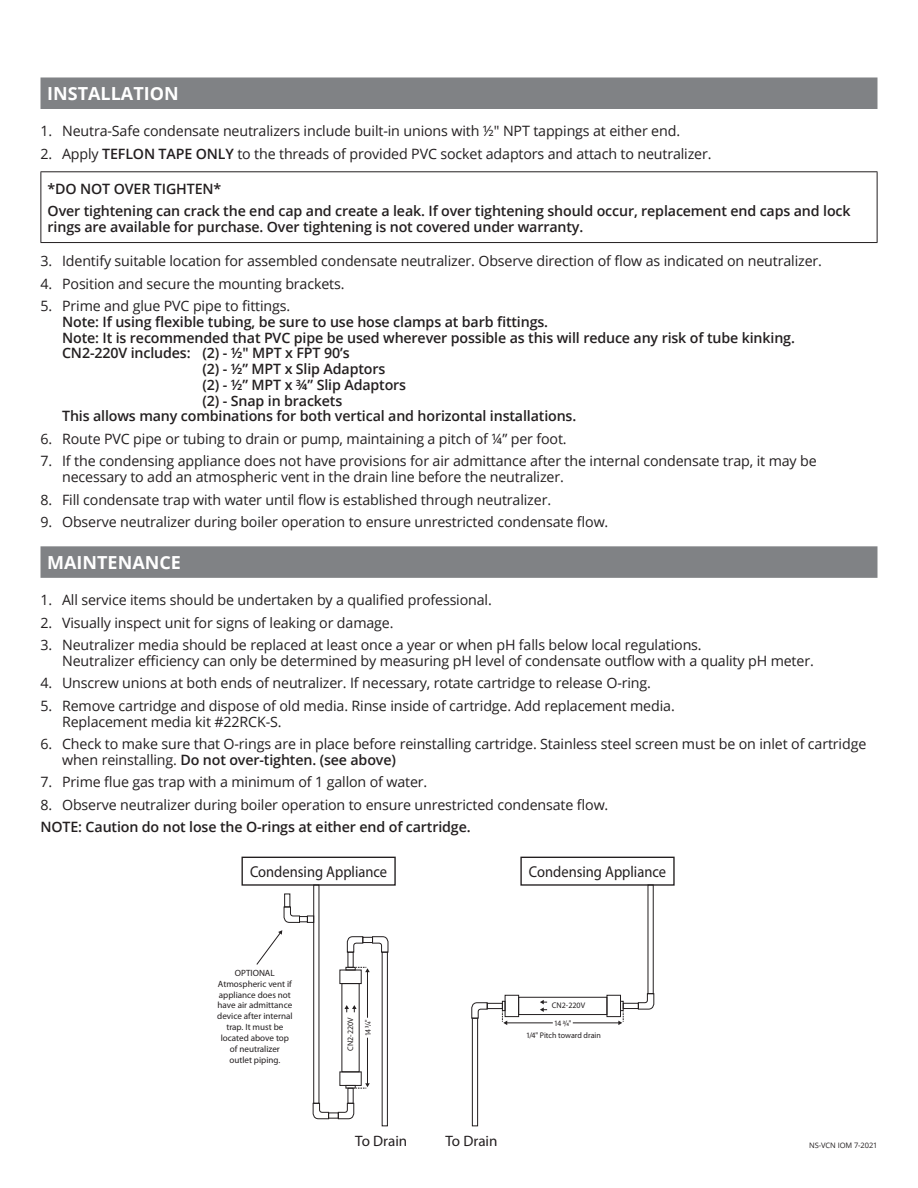
<style>
.page{position:relative;width:918px;height:1188px;background:#fff}
.page>*{position:absolute;margin:0;border:0;box-sizing:border-box;transform-origin:0 0}
.I_Sub{font:700 18px "Open Sans";color:#fff}
.t1{font:15.75px "Myriad Pro";color:#231f20;scale:.92 1}
.t2{font:15.15px "Myriad Pro";color:#231f20}
.I_bod{font:14.25px/15.8px "Open Sans";letter-spacing:-.01em;color:#231f20}
.xtra_tab{font:600 14.25px "Open Sans";letter-spacing:-.01em;color:#231f20}
.I_bod_no_ind{font:600 14.25px/15.8px "Open Sans";letter-spacing:-.01em;color:#231f20}
.I_bod-2{font:600 14.25px "Open Sans";letter-spacing:-.01em;color:#231f20}
.xtra_tab-2{font:14.25px "Open Sans";letter-spacing:-.01em;color:#231f20}
.t3{font:9.15px/10.9px "Myriad Pro";color:#231f20;text-align:center}
.t4{font:8.1px "Myriad Pro";color:#231f20}
.t5{font:8.1px "Myriad Pro";color:#231f20;scale:.92 1}
.code{font:7.5px "Open Sans";letter-spacing:-.01em;color:#231f20}
.s1{font-weight:600}
</style>
<div class="page">
<div style="left:40px;top:77px;width:838px;height:32px;background:#808285"></div>
<div style="left:40px;top:546px;width:838px;height:32px;background:#808285"></div>
<hr style="left:40px;top:171px;width:838px;height:1px;background:#231f20">
<hr style="left:40px;top:172px;width:1px;height:70px;background:#231f20">
<hr style="left:877px;top:172px;width:1px;height:70px;background:#231f20">
<hr style="left:40px;top:242px;width:838px;height:1px;background:#231f20">
<div style="left:313px;top:885px;width:6px;height:219px;border:1px solid #231f20"></div>
<div style="left:242px;top:857px;width:154px;height:29px;border:1px solid #231f20"></div>
<svg style="left:256px;top:930px;width:26px;height:35px"></svg>
<div style="left:518px;top:997px;width:89px;height:18px;border:1px solid #231f20"></div>
<div style="left:505px;top:995px;width:14px;height:22px;border:1px solid #231f20"></div>
<div style="left:607px;top:995px;width:14px;height:22px;border:1px solid #231f20"></div>
<div style="left:620px;top:1001px;width:4px;height:10px;border:1px solid #231f20"></div>
<hr style="left:507px;top:1023px;width:46px;height:1px;background:#231f20">
<hr style="left:573px;top:1023px;width:46px;height:1px;background:#231f20">
<svg style="left:540px;top:1000px;width:7px;height:12px"></svg>
<svg style="left:502px;top:1001px;width:5px;height:24px"></svg>
<svg style="left:618px;top:1012px;width:6px;height:13px"></svg>
<div style="left:340px;top:970px;width:22px;height:14px;border:1px solid #231f20"></div>
<hr style="left:367px;top:1038px;width:1px;height:46px;background:#231f20">
<hr style="left:367px;top:972px;width:1px;height:46px;background:#231f20">
<svg style="left:344px;top:1005px;width:13px;height:7px"></svg>
<svg style="left:346px;top:1083px;width:24px;height:6px"></svg>
<svg style="left:346px;top:967px;width:24px;height:5px"></svg>
<div style="left:520px;top:857px;width:155px;height:29px;border:1px solid #231f20"></div>
<svg style="left:312px;top:1103px;width:17px;height:16px"></svg>
<div style="left:648px;top:885px;width:6px;height:109px;border:1px solid #231f20"></div>
<div style="left:623px;top:1003px;width:16px;height:6px;border:1px solid #231f20"></div>
<svg style="left:638px;top:993px;width:17px;height:17px"></svg>
<div style="left:472px;top:1018px;width:6px;height:108px;border:1px solid #231f20"></div>
<div style="left:487px;top:1003px;width:16px;height:6px;border:1px solid #231f20"></div>
<svg style="left:471px;top:1002px;width:17px;height:17px"></svg>
<div style="left:284px;top:894px;width:6px;height:13px;border:1px solid #231f20"></div>
<div style="left:299px;top:916px;width:9px;height:6px;border:1px solid #231f20"></div>
<svg style="left:283px;top:906px;width:17px;height:17px"></svg>
<div style="left:307px;top:916px;width:7px;height:7px;border:1px solid #231f20"></div>
<svg style="left:338px;top:1103px;width:16px;height:16px"></svg>
<div style="left:348px;top:1088px;width:6px;height:16px;border:1px solid #231f20"></div>
<div style="left:382px;top:952px;width:6px;height:174px;border:1px solid #231f20"></div>
<div style="left:362px;top:937px;width:11px;height:6px;border:1px solid #231f20"></div>
<svg style="left:372px;top:936px;width:17px;height:17px"></svg>
<svg style="left:347px;top:936px;width:16px;height:17px"></svg>
<div style="left:348px;top:952px;width:6px;height:16px;border:1px solid #231f20"></div>
<p class="I_Sub" style="left:47px;top:81px;width:133px">INSTALLATION</p>
<p class="I_bod" style="left:40px;top:123px;width:641px">1. Neutra-Safe condensate neutralizers include built-in unions with ½" NPT tappings at either end.</p>
<p class="I_bod" style="left:40px;top:145px;width:673px">2. Apply <span class="s1">TEFLON TAPE ONLY</span> to the threads of provided PVC socket adaptors and attach to neutralizer.</p>
<p class="I_bod_no_ind" style="left:48px;top:180px;width:175px">*DO NOT OVER TIGHTEN*</p>
<p class="I_bod_no_ind" style="left:48px;top:203px;width:805px">Over tightening can crack the end cap and create a leak. If over tightening should occur, replacement end caps and lock rings are available for purchase. Over tightening is not covered under warranty.</p>
<p class="I_bod" style="left:40px;top:253px;width:783px">3. Identify suitable location for assembled condensate neutralizer. Observe direction of flow as indicated on neutralizer.</p>
<p class="I_bod" style="left:40px;top:275px;width:306px">4. Position and secure the mounting brackets.</p>
<p class="xtra_tab-2" style="left:40px;top:296px;width:251px">5. Prime and glue PVC pipe to fittings.</p>
<p class="xtra_tab" style="left:62px;top:312px;width:488px">Note: If using flexible tubing, be sure to use hose clamps at barb fittings.</p>
<p class="xtra_tab" style="left:62px;top:328px;width:734px">Note: It is recommended that PVC pipe be used wherever possible as this will reduce any risk of tube kinking.</p>
<p class="xtra_tab" style="left:62px;top:343px;width:289px">CN2-220V includes: (2) - ½" MPT x FPT 90’s</p>
<p class="xtra_tab" style="left:203px;top:359px;width:184px">(2) - ½” MPT x Slip Adaptors</p>
<p class="xtra_tab" style="left:203px;top:375px;width:205px">(2) - ½” MPT x ¾” Slip Adaptors</p>
<p class="xtra_tab" style="left:203px;top:391px;width:141px">(2) - Snap in brackets</p>
<p class="xtra_tab" style="left:62px;top:406px;width:516px">This allows many combinations for both vertical and horizontal installations.</p>
<p class="I_bod" style="left:40px;top:431px;width:528px">6. Route PVC pipe or tubing to drain or pump, maintaining a pitch of ¼” per foot.</p>
<p class="I_bod" style="left:62px;top:453px;width:756px;text-indent:-22px">7. If the condensing appliance does not have provisions for air admittance after the internal condensate trap, it may be necessary to add an atmospheric vent in the drain line before the neutralizer.</p>
<p class="I_bod" style="left:40px;top:491px;width:512px">8. Fill condensate trap with water until flow is established through neutralizer.</p>
<p class="I_bod" style="left:40px;top:514px;width:569px">9. Observe neutralizer during boiler operation to ensure unrestricted condensate flow.</p>
<p class="I_Sub" style="left:47px;top:550px;width:135px">MAINTENANCE</p>
<p class="I_bod" style="left:40px;top:592px;width:453px">1. All service items should be undertaken by a qualified professional.</p>
<p class="I_bod" style="left:40px;top:614px;width:355px">2. Visually inspect unit for signs of leaking or damage.</p>
<p class="I_bod" style="left:62px;top:637px;width:753px;text-indent:-22px">3. Neutralizer media should be replaced at least once a year or when pH falls below local regulations.<br>Neutralizer efficiency can only be determined by measuring pH level of condensate outflow with a quality pH meter.</p>
<p class="I_bod" style="left:40px;top:675px;width:612px">4. Unscrew unions at both ends of neutralizer. If necessary, rotate cartridge to release O-ring.</p>
<p class="I_bod" style="left:62px;top:697px;width:614px;text-indent:-22px">5. Remove cartridge and dispose of old media. Rinse inside of cartridge. Add replacement media.<br>Replacement media kit #22RCK-S.</p>
<p class="I_bod" style="left:62px;top:736px;width:806px;text-indent:-22px">6. Check to make sure that O-rings are in place before reinstalling cartridge. Stainless steel screen must be on inlet of cartridge when reinstalling. <span class="s1">Do not over-tighten. (see above)</span></p>
<p class="I_bod" style="left:40px;top:774px;width:388px">7. Prime flue gas trap with a minimum of 1 gallon of water.</p>
<p class="I_bod" style="left:40px;top:796px;width:569px">8. Observe neutralizer during boiler operation to ensure unrestricted condensate flow.</p>
<p class="I_bod-2" style="left:40px;top:817px;width:432px">NOTE: Caution do not lose the O-rings at either end of cartridge.</p>
<p class="t1" style="left:250px;top:862px;width:151px">Condensing Appliance</p>
<p class="t1" style="left:529px;top:862px;width:151px">Condensing Appliance</p>
<p class="t3" style="left:217px;top:967px;width:77px">OPTIONAL<br>Atmospheric vent if appliance does not have air admittance device after internal trap. It must be located above top of neutralizer<br>outlet piping.</p>
<p class="t4" style="left:345px;top:1051px;width:35px;rotate:-90deg">CN2-220V</p>
<p class="t5" style="left:363px;top:1036px;width:20px;rotate:-90deg">14 3/4"</p>
<p class="t4" style="left:552px;top:1001px;width:35px">CN2-220V</p>
<p class="t5" style="left:554px;top:1018px;width:20px">14 3/4"</p>
<p class="t4" style="left:526px;top:1030px;width:76px">1/4" Pitch toward drain</p>
<p class="t2" style="left:355px;top:1132px;width:54px">To Drain</p>
<p class="t2" style="left:446px;top:1132px;width:54px">To Drain</p>
<p class="code" style="left:809px;top:1140px;width:70px">NS-VCN IOM 7-2021</p>
</div>
